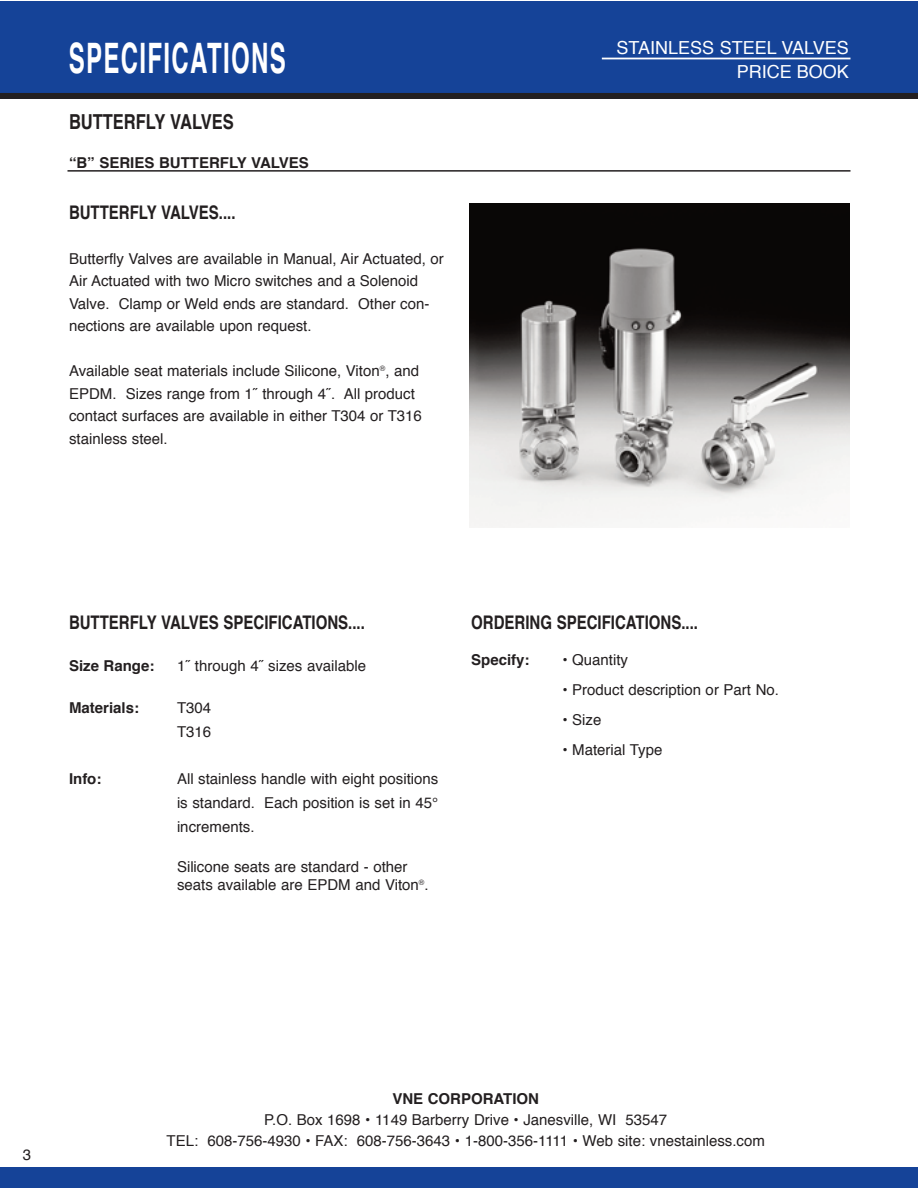
<style>
.page{position:relative;width:918px;height:1188px;background:#fff}
.page>*{position:absolute;margin:0;border:0;box-sizing:border-box;transform-origin:0 0}
.t1{font:700 42px "Helvetica";letter-spacing:.055em;color:#fff;scale:.57 1}
.t2{font:700 20.7px "Helvetica";color:#231f20;scale:.8 1}
.t3{font:700 18.75px "Helvetica";color:#231f20;scale:.8 1}
.t4{font:18px/24px "Helvetica";color:#fff;text-align:right}
.t5{font:15px/22.5px "Helvetica";color:#231f20}
.t6{font:700 15px "Helvetica";color:#231f20}
</style>
<div class="page">
<div style="left:0;top:2px;width:918px;height:97px;background:#154398"></div>
<div style="left:0;top:93px;width:918px;height:6px;background:#231f20"></div>
<hr style="left:602px;top:58px;width:248px;height:1px;background:#fff">
<div style="left:0;top:1167px;width:918px;height:21px;background:#154398"></div>
<img style="left:470px;top:204px;width:379px;height:323px">
<hr style="left:68px;top:170px;width:782px;height:2px;background:#231f20">
<h1 class="t1" style="left:69px;top:41px;width:382px">SPECIFICATIONS</h1>
<p class="t4" style="left:616px;top:37px;width:234px">STAINLESS STEEL VALVES<br>PRICE BOOK</p>
<h2 class="t2" style="left:69px;top:113px;width:208px">BUTTERFLY VALVES</h2>
<p class="t6" style="left:69px;top:156px;width:241px">“B” SERIES BUTTERFLY VALVES</p>
<p class="t3" style="left:69px;top:204px;width:210px">BUTTERFLY VALVES....</p>
<p class="t5" style="left:69px;top:248px;width:376px">Butterfly Valves are available in Manual, Air Actuated, or Air Actuated with two Micro switches and a Solenoid Valve. Clamp or Weld ends are standard. Other con&shy;nections are available upon request.</p>
<p class="t5" style="left:69px;top:361px;width:354px">Available seat materials include Silicone, Viton<sup>®</sup>, and EPDM. Sizes range from 1˝ through 4˝. All product contact surfaces are available in either T304 or T316 stainless steel.</p>
<p class="t3" style="left:69px;top:615px;width:371px">BUTTERFLY VALVES SPECIFICATIONS....</p>
<p class="t6" style="left:69px;top:660px;width:87px">Size Range:</p>
<p class="t5" style="left:177px;top:656px;width:191px">1˝ through 4˝ sizes available</p>
<p class="t6" style="left:69px;top:702px;width:72px">Materials:</p>
<p class="t5" style="left:177px;top:697px;width:36px;line-height:24px">T304<br>T316</p>
<p class="t6" style="left:69px;top:772px;width:34px">Info:</p>
<p class="t5" style="left:177px;top:768px;width:263px;line-height:24px;text-align:justify">All stainless handle with eight positions is standard. Each position is set in 45° increments.</p>
<p class="t5" style="left:177px;top:859px;width:253px;line-height:18px">Silicone seats are standard - other seats available are EPDM and Viton<sup>®</sup>.</p>
<p class="t3" style="left:471px;top:615px;width:285px">ORDERING SPECIFICATIONS....</p>
<p class="t6" style="left:471px;top:654px;width:60px">Specify:</p>
<p class="t5" style="left:562px;top:650px;width:67px">• Quantity</p>
<p class="t5" style="left:562px;top:680px;width:218px">• Product description or Part No.</p>
<p class="t5" style="left:562px;top:710px;width:41px">• Size</p>
<p class="t5" style="left:562px;top:740px;width:102px">• Material Type</p>
<p class="t5" style="left:23px;top:1144px;width:10px">3</p>
<p class="t6" style="left:392px;top:1093px;width:148px">VNE CORPORATION</p>
<p class="t5" style="left:167px;top:1111px;width:600px;line-height:21px;text-align:center">P.O. Box 1698 • 1149 Barberry Drive • Janesville, WI 53547<br>TEL: 608-756-4930 • FAX: 608-756-3643 • 1-800-356-1111 • Web site: vnestainless.com</p>
</div>
